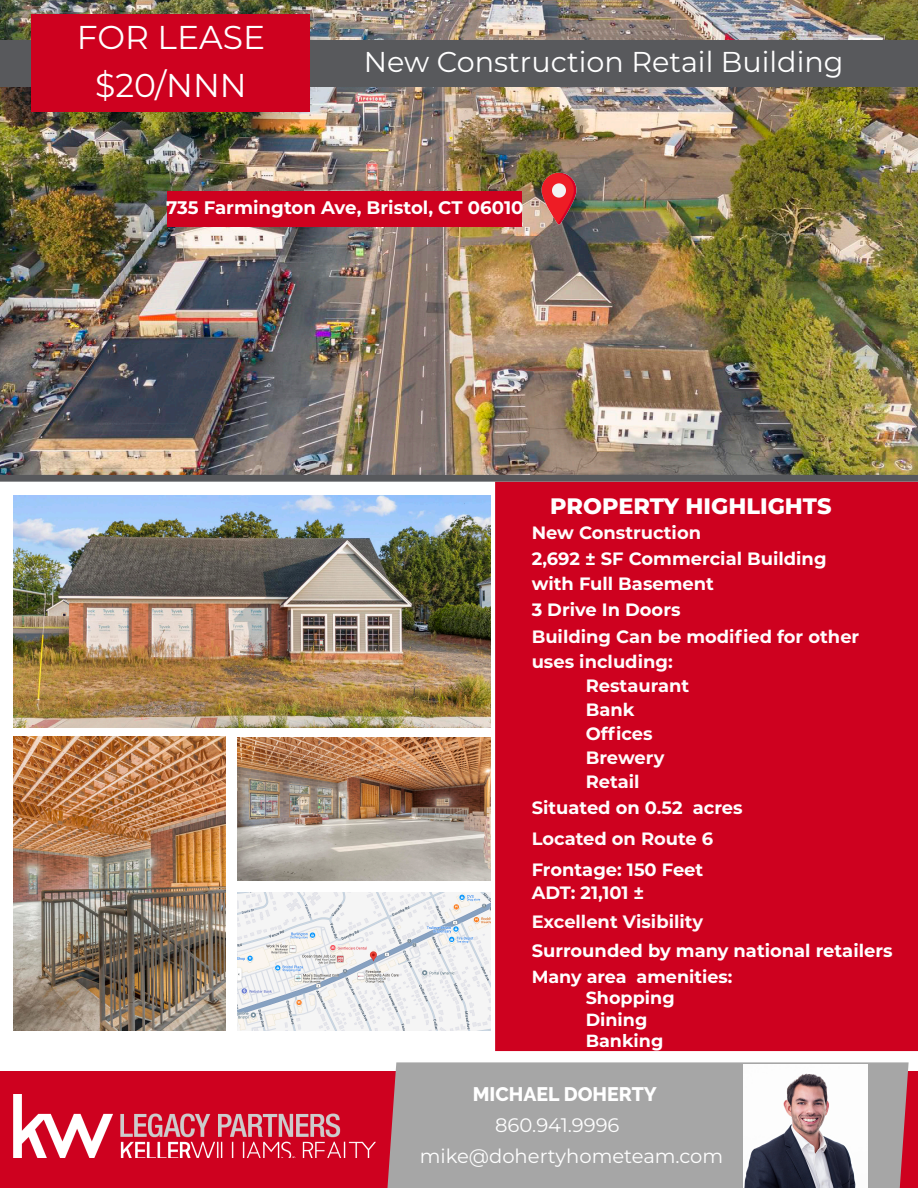
<style>
.page{position:relative;width:918px;height:1188px;background:#fff}
.page>*{position:absolute;margin:0;border:0;box-sizing:border-box;transform-origin:0 0}
.t1{font:33px/48.4px "Montserrat";color:#fff;text-align:center}
.t2{font:28.65px "Montserrat";color:#fff}
.t3{font:800 22.35px "Montserrat";color:#fff}
.t4{font:19.5px/31.8px "Montserrat";color:#fff}
.t5{font:800 19.5px "Raleway";color:#fff}
.t6{font:700 18.15px "Montserrat";color:#fff}
.t7{font:700 17.85px/24.2px "Montserrat";color:#fff}
.t8{font:700 17.85px "Montserrat";color:#fffcfc}
.t9{font:700 17.85px "Montserrat";color:#fffafa}
.t10{font:700 17.55px/21px "Montserrat";color:#fff}
</style>
<div class="page">
<div style="left:495px;top:482px;width:423px;height:569px;background:#ce011f"></div>
<img style="left:0;top:0;width:918px;height:475px">
<div style="left:167px;top:191px;width:355px;height:36px;background:#ce011f"></div>
<img style="left:532px;top:171px;width:55px;height:55px">
<img style="left:14px;top:737px;width:212px;height:294px">
<img style="left:237px;top:892px;width:253px;height:139px">
<img style="left:237px;top:737px;width:253px;height:143px">
<img style="left:13px;top:495px;width:477px;height:232px">
<div style="left:0;top:475px;width:918px;height:7px;background:#58595c"></div>
<div style="left:0;top:1071px;width:918px;height:117px;background:#ce011f"></div>
<div style="left:387px;top:1062px;width:522px;height:126px;background:#a6a6a6"></div>
<div style="left:0;top:40px;width:918px;height:46px;background:#58595c"></div>
<div style="left:32px;top:15px;width:278px;height:97px;background:#ce011f"></div>
<img style="left:13px;top:1095px;width:362px;height:62px">
<img style="left:743px;top:1064px;width:124px;height:124px">
<h1 class="t1" style="left:77px;top:12px;width:190px">FOR LEASE $20/NNN</h1>
<h2 class="t2" style="left:364px;top:42px;width:481px">New Construction Retail Building</h2>
<p class="t6" style="left:166px;top:195px;width:359px">735 Farmington Ave, Bristol, CT 06010</p>
<p class="t3" style="left:550px;top:490px;width:283px">PROPERTY HIGHLIGHTS</p>
<p class="t8" style="left:532px;top:520px;width:171px">New Construction</p>
<p class="t7" style="left:532px;top:546px;width:296px">2,692 ± SF Commercial Building with Full Basement</p>
<p class="t7" style="left:532px;top:597px;width:150px">3 Drive In Doors</p>
<p class="t8" style="left:532px;top:624px;width:329px">Building Can be modified for other</p>
<p class="t8" style="left:532px;top:648px;width:143px">uses including:</p>
<p class="t8" style="left:586px;top:672px;width:105px">Restaurant</p>
<p class="t8" style="left:586px;top:696px;width:50px">Bank</p>
<p class="t8" style="left:586px;top:721px;width:68px">Offices</p>
<p class="t8" style="left:586px;top:745px;width:80px">Brewery</p>
<p class="t8" style="left:586px;top:769px;width:55px">Retail</p>
<p class="t7" style="left:532px;top:795px;width:213px">Situated on 0.52 acres</p>
<p class="t8" style="left:532px;top:826px;width:183px">Located on Route 6</p>
<p class="t7" style="left:532px;top:856px;width:173px">Frontage: 150 Feet</p>
<p class="t8" style="left:532px;top:880px;width:114px">ADT: 21,101 ±</p>
<p class="t9" style="left:532px;top:909px;width:173px">Excellent Visibility</p>
<p class="t7" style="left:532px;top:938px;width:362px">Surrounded by many national retailers</p>
<p class="t10" style="left:586px;top:966px;width:148px;text-indent:-54px">Many area amenities:<br>Shopping<br>Dining<br>Banking</p>
<p class="t5" style="left:473px;top:1083px;width:186px">MICHAEL DOHERTY</p>
<p class="t4" style="left:420px;top:1108px;width:305px;text-indent:75px">860.941.9996 mike@dohertyhometeam.com</p>
</div>
